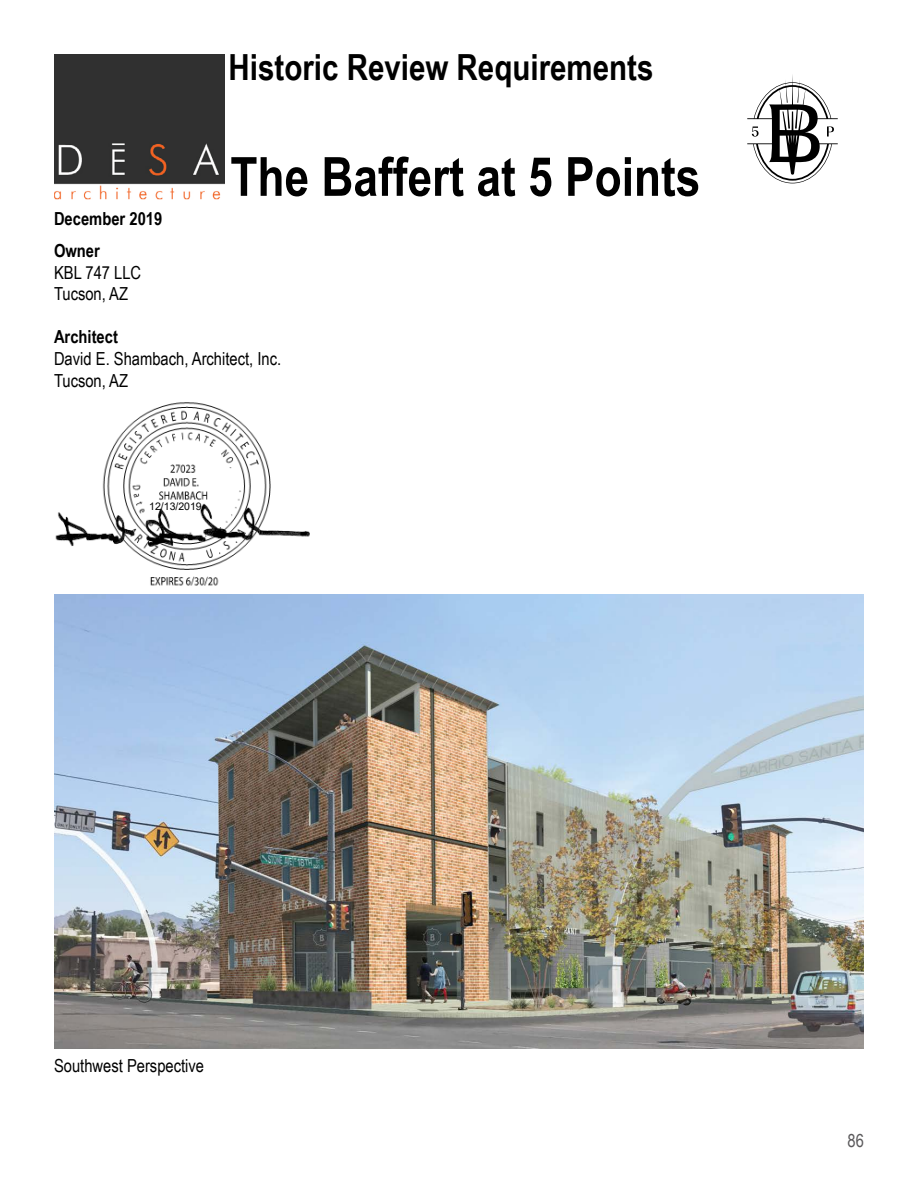
<style>
.page{position:relative;width:918px;height:1188px;background:#fff}
.page>*{position:absolute;margin:0;border:0;box-sizing:border-box;transform-origin:0 0}
.t1{font:700 54px "Arial Narrow";color:#000}
.t2{font:700 36px "Arial Narrow";color:#000}
.t3{font:18px/21.6px "Arial Narrow";color:#000}
.t4{font:700 18px/32px "Arial Narrow";color:#000}
.t5{font:18px "Arial Narrow";color:#5a595b}
.t6{font:10.5px "Arial";color:#000}
</style>
<div class="page">
<img style="left:54px;top:54px;width:171px;height:146px">
<img style="left:54px;top:594px;width:810px;height:454px">
<svg style="left:747px;top:75px;width:91px;height:108px"></svg>
<img style="left:55px;top:402px;width:255px;height:184px">
<h2 class="t2" style="left:229px;top:40px;width:426px">Historic Review Requirements</h2>
<h1 class="t1" style="left:230px;top:136px;width:471px">The Baffert at 5 Points</h1>
<p class="t4" style="left:54px;top:202px;width:110px">December 2019<br>Owner</p>
<p class="t3" style="left:54px;top:261px;width:89px">KBL 747 LLC<br>Tucson, AZ</p>
<p class="t4" style="left:54px;top:320px;width:65px">Architect</p>
<p class="t3" style="left:54px;top:347px;width:229px">David E. Shambach, Architect, Inc.<br>Tucson, AZ</p>
<p class="t6" style="left:149px;top:499px;width:54px">12/13/2019</p>
<p class="t3" style="left:54px;top:1054px;width:152px">Southwest Perspective</p>
<p class="t5" style="left:848px;top:1128px;width:18px">86</p>
</div>
